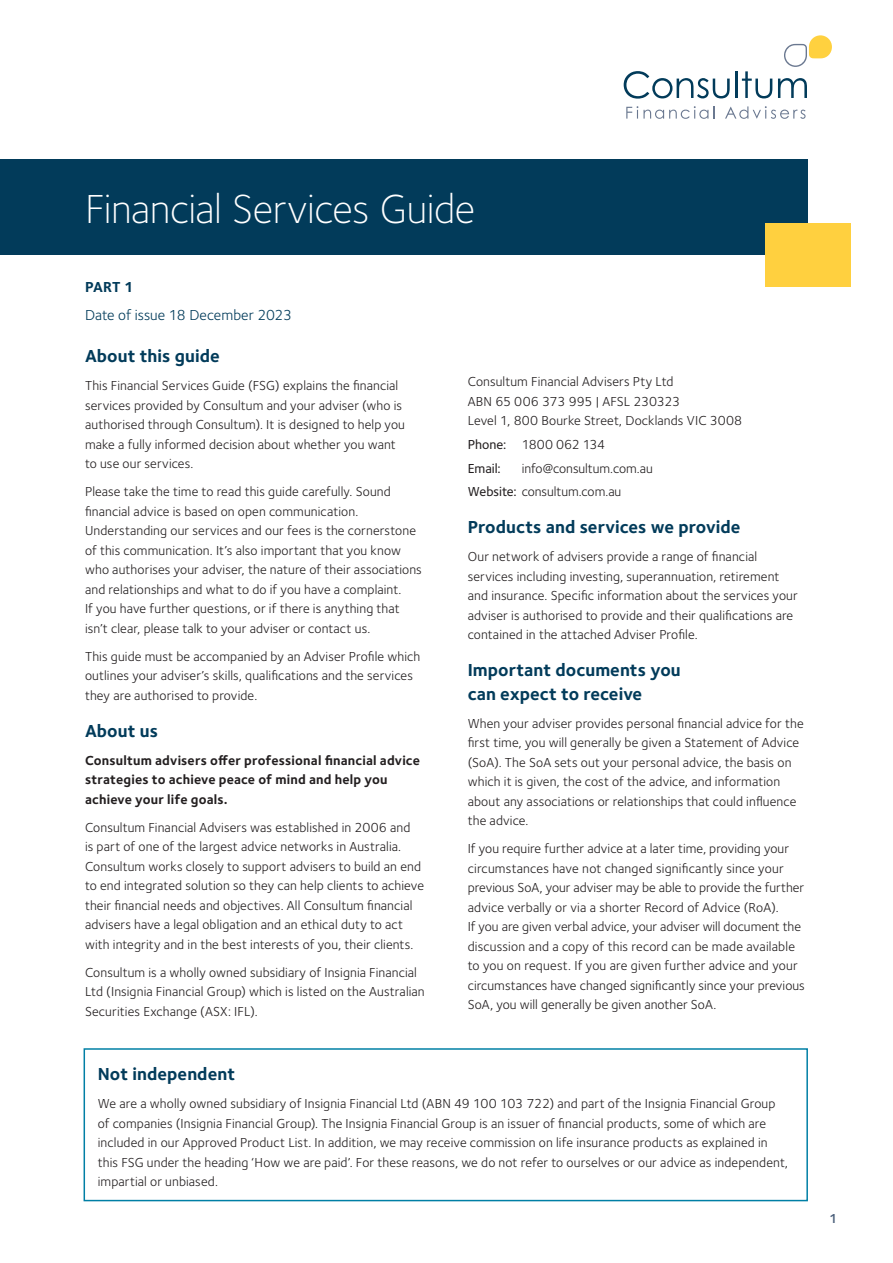
<style>
.page{position:relative;width:893px;height:1263px;background:#fff}
.page>*{position:absolute;margin:0;border:0;box-sizing:border-box;transform-origin:0 0}
.t1{font:300 42px "Foundry Sterling";letter-spacing:-.01em;color:#fff}
._01_Subhead_1{font:700 18px/24px "Foundry Sterling";color:#023b5a}
._05_Date{font:15px "Foundry Sterling";color:#023b5a}
._05_Date-2{font:700 15px "Foundry Sterling";color:#023b5a}
._07_Body_Text{font:13.5px/19.5px "Foundry Sterling";letter-spacing:.005em;color:#231f20}
._08_Callout_box_text_style{font:700 13.5px/19.5px "Foundry Sterling";letter-spacing:.015em;color:#231f20}
._07_Body_Text-2{font:13.5px "Foundry Sterling";letter-spacing:-.02em;color:#231f20}
.t2{font:500 13.5px "Foundry Sterling";color:#231f20}
.t3{font:600 13.5px "Foundry Sterling";color:#4c607b}
.s1{font-weight:500}
</style>
<div class="page">
<div style="left:0;top:159px;width:808px;height:96px;background:#023b5a"></div>
<div style="left:765px;top:224px;width:85px;height:63px;background:#ffd03f"></div>
<svg style="left:624px;top:71px;width:106px;height:28px"></svg>
<hr style="left:735px;top:71px;width:3px;height:27px;background:#023b5a">
<svg style="left:742px;top:71px;width:30px;height:27px"></svg>
<svg style="left:778px;top:78px;width:29px;height:20px"></svg>
<svg style="left:626px;top:106px;width:88px;height:13px"></svg>
<svg style="left:725px;top:106px;width:80px;height:13px"></svg>
<svg style="left:784px;top:35px;width:48px;height:32px"></svg>
<div style="left:84px;top:1048px;width:724px;height:153px;border:2px solid #007fa5"></div>
<h1 class="t1" style="left:85px;top:185px;width:392px">Financial Services Guide</h1>
<p class="_05_Date-2" style="left:85px;top:278px;width:50px">PART 1</p>
<p class="_05_Date" style="left:85px;top:306px;width:208px">Date of issue 18 December 2023</p>
<p class="_01_Subhead_1" style="left:85px;top:345px;width:136px">About this guide</p>
<p class="_07_Body_Text" style="left:85px;top:376px;width:321px">This Financial Services Guide (FSG) explains the financial services provided by Consultum and your adviser (who is authorised through Consultum). It is designed to help you make a fully informed decision about whether you want to use our services.</p>
<p class="_07_Body_Text" style="left:85px;top:482px;width:338px">Please take the time to read this guide carefully. Sound financial advice is based on open communication.<br>Understanding our services and our fees is the cornerstone of this communication. It’s also important that you know who authorises your adviser, the nature of their associations and relationships and what to do if you have a complaint.<br>If you have further questions, or if there is anything that isn’t clear, please talk to your adviser or contact us.</p>
<p class="_07_Body_Text" style="left:85px;top:647px;width:337px">This guide must be accompanied by an Adviser Profile which outlines your adviser’s skills, qualifications and the services they are authorised to provide.</p>
<p class="_01_Subhead_1" style="left:85px;top:719px;width:75px">About us</p>
<p class="_08_Callout_box_text_style" style="left:85px;top:751px;width:336px">Consultum advisers offer professional financial advice strategies to achieve peace of mind and help you achieve your life goals.</p>
<p class="_07_Body_Text" style="left:85px;top:817px;width:341px">Consultum Financial Advisers was established in 2006 and<br>is part of one of the largest advice networks in Australia.<br>Consultum works closely to support advisers to build an end to end integrated solution so they can help clients to achieve their financial needs and objectives. All Consultum financial advisers have a legal obligation and an ethical duty to act with integrity and in the best interests of you, their clients.</p>
<p class="_07_Body_Text" style="left:85px;top:962px;width:341px">Consultum is a wholly owned subsidiary of Insignia Financial<br>Ltd (Insignia Financial Group) which is listed on the Australian<br>Securities Exchange (ASX: IFL).</p>
<p class="_07_Body_Text" style="left:468px;top:372px;width:276px">Consultum Financial Advisers Pty Ltd<br>ABN 65 006 373 995 | AFSL 230323<br>Level 1, 800 Bourke Street, Docklands VIC 3008</p>
<p class="_07_Body_Text-2" style="left:468px;top:436px;width:139px"><span class="s1">Phone:</span> 1800 062 134</p>
<p class="t2" style="left:468px;top:460px;width:35px">Email:</p>
<p class="_07_Body_Text" style="left:522px;top:458px;width:133px">info@consultum.com.au</p>
<p class="_07_Body_Text" style="left:468px;top:482px;width:155px"><span class="s1">Website:</span> consultum.com.au</p>
<p class="_01_Subhead_1" style="left:468px;top:516px;width:274px">Products and services we provide</p>
<p class="_07_Body_Text" style="left:468px;top:547px;width:332px">Our network of advisers provide a range of financial services including investing, superannuation, retirement and insurance. Specific information about the services your adviser is authorised to provide and their qualifications are contained in the attached Adviser Profile.</p>
<p class="_01_Subhead_1" style="left:468px;top:659px;width:215px">Important documents you can expect to receive</p>
<p class="_07_Body_Text" style="left:468px;top:714px;width:337px">When your adviser provides personal financial advice for the first time, you will generally be given a Statement of Advice (SoA). The SoA sets out your personal advice, the basis on which it is given, the cost of the advice, and information about any associations or relationships that could influence the advice.</p>
<p class="_07_Body_Text" style="left:468px;top:839px;width:339px">If you require further advice at a later time, providing your circumstances have not changed significantly since your previous SoA, your adviser may be able to provide the further advice verbally or via a shorter Record of Advice (RoA).<br>If you are given verbal advice, your adviser will document the discussion and a copy of this record can be made available to you on request. If you are given further advice and your circumstances have changed significantly since your previous SoA, you will generally be given another SoA.</p>
<p class="_01_Subhead_1" style="left:98px;top:1063px;width:139px">Not independent</p>
<p class="_07_Body_Text" style="left:98px;top:1094px;width:692px">We are a wholly owned subsidiary of Insignia Financial Ltd (ABN 49 100 103 722) and part of the Insignia Financial Group of companies (Insignia Financial Group). The Insignia Financial Group is an issuer of financial products, some of which are included in our Approved Product List. In addition, we may receive commission on life insurance products as explained in this FSG under the heading ‘How we are paid’. For these reasons, we do not refer to ourselves or our advice as independent, impartial or unbiased.</p>
<p class="t3" style="left:829px;top:1210px;width:10px">1</p>
</div>
